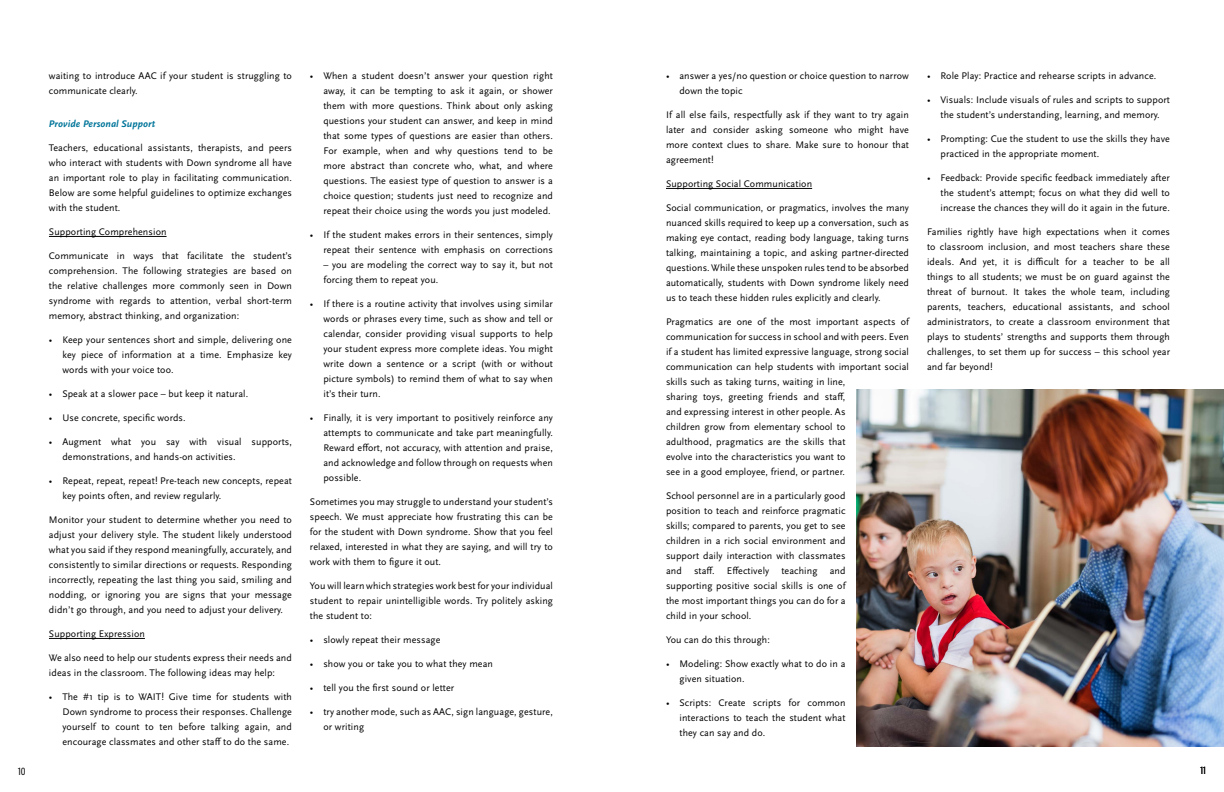
<style>
.page{position:relative;width:1224px;height:792px;background:#fff}
.page>*{position:absolute;margin:0;border:0;box-sizing:border-box;transform-origin:0 0}
.t1{font:11px "Acumin Pro Cond";color:#000}
.t2{font:10px/15px "Scala Sans Pro";letter-spacing:.01em;color:#000;text-align:justify}
.t3{font:italic 700 10px "Scala Sans Pro";letter-spacing:.01em;color:#00759a}
</style>
<div class="page">
<hr style="left:49px;top:236px;width:118px;height:1px;background:#000">
<hr style="left:49px;top:638px;width:96px;height:1px;background:#000">
<hr style="left:666px;top:188px;width:146px;height:1px;background:#000">
<img style="left:856px;top:389px;width:368px;height:358px">
<p class="t2" style="left:49px;top:69px;width:245px">waiting to introduce AAC if your student is struggling to communicate clearly.</p>
<p class="t3" style="left:49px;top:118px;width:108px">Provide Personal Support</p>
<p class="t2" style="left:49px;top:141px;width:245px">Teachers, educational assistants, therapists, and peers who interact with students with Down syndrome all have an important role to play in facilitating communication.<br>Below are some helpful guidelines to optimize exchanges with the student.</p>
<p class="t2" style="left:49px;top:225px;width:119px">Supporting Comprehension</p>
<p class="t2" style="left:49px;top:249px;width:245px">Communicate in ways that facilitate the student’s comprehension. The following strategies are based on the relative challenges more commonly seen in Down syndrome with regards to attention, verbal short-term memory, abstract thinking, and organization:</p>
<p class="t2" style="left:62px;top:333px;width:231px;text-indent:-14px">• Keep your sentences short and simple, delivering one key piece of information at a time. Emphasize key words with your voice too.</p>
<p class="t2" style="left:49px;top:387px;width:201px">• Speak at a slower pace – but keep it natural.</p>
<p class="t2" style="left:49px;top:411px;width:138px">• Use concrete, specific words.</p>
<p class="t2" style="left:62px;top:435px;width:231px;text-indent:-14px">• Augment what you say with visual supports, demonstrations, and hands-on activities.</p>
<p class="t2" style="left:62px;top:474px;width:231px;text-indent:-14px">• Repeat, repeat, repeat! Pre-teach new concepts, repeat key points often, and review regularly.</p>
<p class="t2" style="left:49px;top:513px;width:245px">Monitor your student to determine whether you need to adjust your delivery style. The student likely understood what you said if they respond meaningfully, accurately, and consistently to similar directions or requests. Responding incorrectly, repeating the last thing you said, smiling and nodding, or ignoring you are signs that your message didn’t go through, and you need to adjust your delivery.</p>
<p class="t2" style="left:49px;top:627px;width:97px">Supporting Expression</p>
<p class="t2" style="left:49px;top:651px;width:244px">We also need to help our students express their needs and ideas in the classroom. The following ideas may help:</p>
<p class="t2" style="left:62px;top:690px;width:231px;text-indent:-14px">• The #1 tip is to WAIT! Give time for students with Down syndrome to process their responses. Challenge yourself to count to ten before talking again, and encourage classmates and other staff to do the same.</p>
<p class="t2" style="left:323px;top:69px;width:231px;text-indent:-14px">• When a student doesn’t answer your question right away, it can be tempting to ask it again, or shower them with more questions. Think about only asking questions your student can answer, and keep in mind that some types of questions are easier than others.<br>For example, when and why questions tend to be more abstract than concrete who, what, and where questions. The easiest type of question to answer is a choice question; students just need to recognize and repeat their choice using the words you just modeled.</p>
<p class="t2" style="left:310px;top:228px;width:244px;text-align:right">• If the student makes errors in their sentences, simply repeat their sentence with emphasis on corrections</p>
<p class="t2" style="left:323px;top:258px;width:231px">– you are modeling the correct way to say it, but not forcing them to repeat you.</p>
<p class="t2" style="left:323px;top:297px;width:231px;text-indent:-14px">• If there is a routine activity that involves using similar words or phrases every time, such as show and tell or calendar, consider providing visual supports to help your student express more complete ideas. You might write down a sentence or a script (with or without picture symbols) to remind them of what to say when it’s their turn.</p>
<p class="t2" style="left:323px;top:411px;width:231px;text-indent:-14px">• Finally, it is very important to positively reinforce any attempts to communicate and take part meaningfully.<br>Reward effort, not accuracy, with attention and praise, and acknowledge and follow through on requests when possible.</p>
<p class="t2" style="left:310px;top:495px;width:245px">Sometimes you may struggle to understand your student’s speech. We must appreciate how frustrating this can be for the student with Down syndrome. Show that you feel relaxed, interested in what they are saying, and will try to work with them to figure it out.</p>
<p class="t2" style="left:310px;top:579px;width:245px">You will learn which strategies work best for your individual student to repair unintelligible words. Try politely asking the student to:</p>
<p class="t2" style="left:310px;top:633px;width:132px">• slowly repeat their message</p>
<p class="t2" style="left:310px;top:657px;width:185px">• show you or take you to what they mean</p>
<p class="t2" style="left:310px;top:681px;width:146px">• tell you the first sound or letter</p>
<p class="t2" style="left:323px;top:705px;width:231px;text-indent:-14px">• try another mode, such as AAC, sign language, gesture, or writing</p>
<p class="t2" style="left:680px;top:69px;width:231px;text-indent:-14px">• answer a yes/no question or choice question to narrow down the topic</p>
<p class="t2" style="left:666px;top:108px;width:245px">If all else fails, respectfully ask if they want to try again later and consider asking someone who might have more context clues to share. Make sure to honour that agreement!</p>
<p class="t2" style="left:666px;top:177px;width:148px">Supporting Social Communication</p>
<p class="t2" style="left:666px;top:201px;width:245px">Social communication, or pragmatics, involves the many nuanced skills required to keep up a conversation, such as making eye contact, reading body language, taking turns talking, maintaining a topic, and asking partner-directed questions. While these unspoken rules tend to be absorbed automatically, students with Down syndrome likely need us to teach these hidden rules explicitly and clearly.</p>
<p class="t2" style="left:666px;top:315px;width:245px;text-align:left">Pragmatics are one of the most important aspects of communication for success in school and with peers. Even if a student has limited expressive language, strong social communication can help students with important social skills such as taking turns, waiting in line,<br>sharing toys, greeting friends and staff,<br>and expressing interest in other people. As<br>children grow from elementary school to<br>adulthood, pragmatics are the skills that<br>evolve into the characteristics you want to<br>see in a good employee, friend, or partner.</p>
<p class="t2" style="left:666px;top:489px;width:181px">School personnel are in a particularly good position to teach and reinforce pragmatic skills; compared to parents, you get to see children in a rich social environment and support daily interaction with classmates and staff. Effectively teaching and supporting positive social skills is one of the most important things you can do for a child in your school.</p>
<p class="t2" style="left:666px;top:633px;width:105px">You can do this through:</p>
<p class="t2" style="left:680px;top:657px;width:168px;text-indent:-14px">• Modeling: Show exactly what to do in a given situation.</p>
<p class="t2" style="left:680px;top:696px;width:168px;text-indent:-14px">• Scripts: Create scripts for common interactions to teach the student what they can say and do.</p>
<p class="t2" style="left:927px;top:69px;width:231px">• Role Play: Practice and rehearse scripts in advance.</p>
<p class="t2" style="left:927px;top:93px;width:245px;text-align:center">• Visuals: Include visuals of rules and scripts to support the student’s understanding, learning, and memory.</p>
<p class="t2" style="left:940px;top:132px;width:231px;text-indent:-14px">• Prompting: Cue the student to use the skills they have practiced in the appropriate moment.</p>
<p class="t2" style="left:940px;top:171px;width:231px;text-indent:-14px">• Feedback: Provide specific feedback immediately after the student’s attempt; focus on what they did well to increase the chances they will do it again in the future.</p>
<p class="t2" style="left:927px;top:225px;width:245px">Families rightly have high expectations when it comes to classroom inclusion, and most teachers share these ideals. And yet, it is difficult for a teacher to be all things to all students; we must be on guard against the threat of burnout. It takes the whole team, including parents, teachers, educational assistants, and school administrators, to create a classroom environment that plays to students’ strengths and supports them through challenges, to set them up for success – this school year and far beyond!</p>
<p class="t1" style="left:18px;top:764px;width:9px">10</p>
<p class="t1" style="left:1200px;top:763px;width:7px">11</p>
</div>
